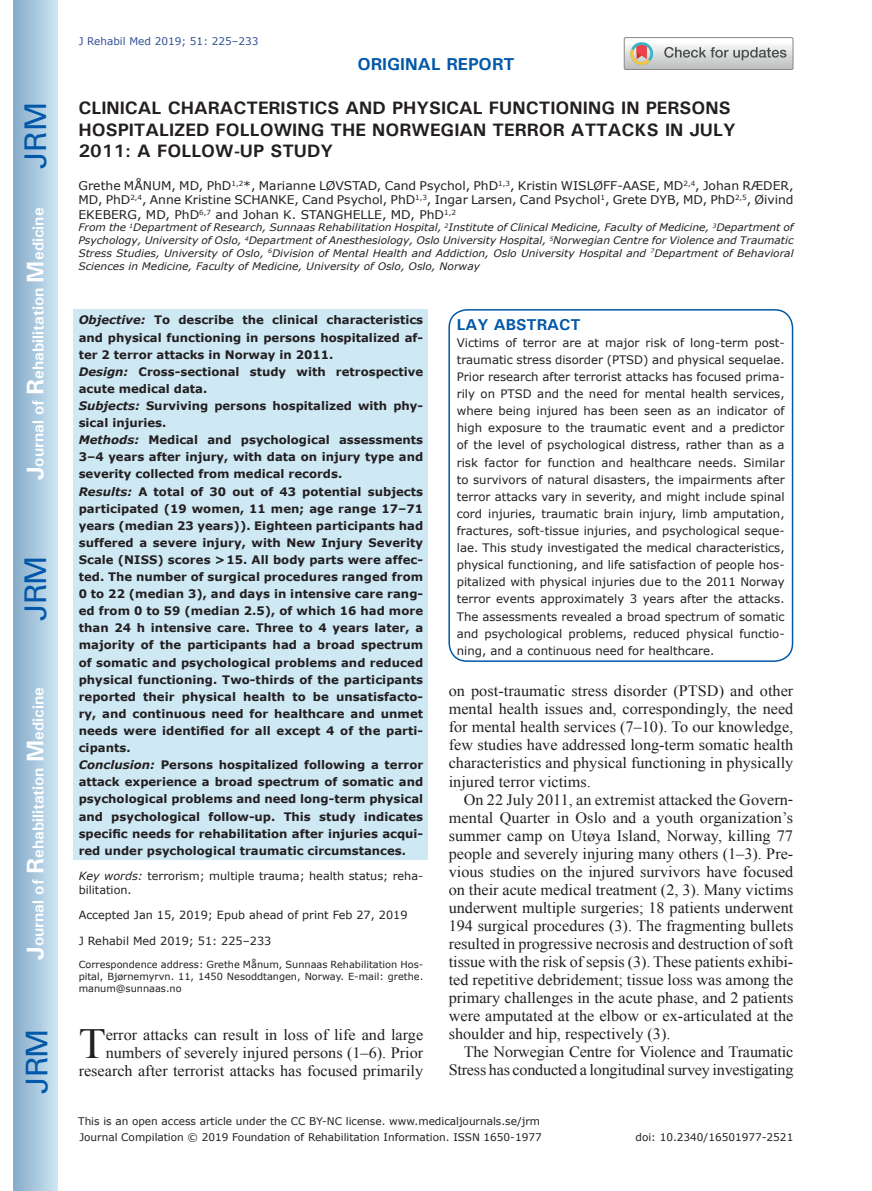
<style>
.page{position:relative;width:872px;height:1191px;background:#fff}
.page>*{position:absolute;margin:0;border:0;box-sizing:border-box;transform-origin:0 0}
.t1{font:42.9px "Times New Roman";color:#231f20}
.t2{font:30px "Univers";letter-spacing:-.03em;color:#0157a8}
.t3{font:700 18px/21.6px "Univers";color:#231f20}
.t4{font:700 17.25px "Univers";color:#0157a8}
.t5{font:15.75px/18px "Times New Roman";color:#231f20;text-align:right}
.t6{font:700 15.75px "Univers";color:#fff}
.t7{font:700 15.75px "Univers";color:#0157a8}
.t8{font:12px/14.4px "Verdana";color:#231f20;text-align:justify}
.t9{font:700 11.7px/17.1px "Verdana";color:#231f20}
.t10{font:11.7px/17.1px "Verdana";color:#231f20;text-align:justify}
.t11{font:11.25px/13.5px "Verdana";color:#231f20}
.t12{font:10.5px "Verdana";color:#231f20}
.t13{font:10.5px "Verdana";color:#324f95}
.t14{font:italic 10.35px/12.8px "Verdana";color:#231f20;text-align:justify}
.t15{font:9.75px/11.7px "Verdana";color:#231f20;text-align:justify}
.s1{font-size:24px}
.s2{font-style:italic}
</style>
<div class="page">
<div style="left:14px;top:0;width:43px;height:1191px;background:linear-gradient(to right,#88acca,#cbe5f2)"></div>
<div style="left:624px;top:37px;width:169px;height:33px;border:1px solid #888688;border-radius:2px"></div>
<svg style="left:624px;top:38px;width:169px;height:32px"></svg>
<div style="left:74px;top:309px;width:354px;height:550px;background:#cee8f4"></div>
<div style="left:448px;top:309px;width:345px;height:353px;border:2px solid #0157a8;border-radius:18px"></div>
<h2 class="t2" style="left:18px;top:169px;width:68px;rotate:-90deg">JRM</h2>
<h3 class="t6" style="left:28px;top:480px;width:274px;rotate:-90deg"><span class="s1">J</span>ournal of <span class="s1">R</span>ehabilitation <span class="s1">M</span>edicine</h3>
<h2 class="t2" style="left:18px;top:620px;width:67px;rotate:-90deg">JRM</h2>
<h3 class="t6" style="left:28px;top:959px;width:274px;rotate:-90deg"><span class="s1">J</span>ournal of <span class="s1">R</span>ehabilitation <span class="s1">M</span>edicine</h3>
<h2 class="t2" style="left:19px;top:1093px;width:67px;rotate:-90deg">JRM</h2>
<p class="t13" style="left:79px;top:34px;width:181px">J Rehabil Med 2019; 51: 225–233</p>
<h3 class="t4" style="left:357px;top:53px;width:159px">ORIGINAL REPORT</h3>
<h3 class="t3" style="left:78px;top:97px;width:659px">CLINICAL CHARACTERISTICS AND PHYSICAL FUNCTIONING IN PERSONS<br>HOSPITALIZED FOLLOWING THE NORWEGIAN TERROR ATTACKS IN JULY<br>2011: A FOLLOW-UP STUDY</h3>
<p class="t8" style="left:78px;top:178px;width:716px">Grethe MÅNUM, MD, PhD<sup>1,2</sup>*, Marianne LØVSTAD, Cand Psychol, PhD<sup>1,3</sup>, Kristin WISLØFF-AASE, MD<sup>2,4</sup>, Johan RÆDER, MD, PhD<sup>2,4</sup>, Anne Kristine SCHANKE, Cand Psychol, PhD<sup>1,3</sup>, Ingar Larsen, Cand Psychol<sup>1</sup>, Grete DYB, MD, PhD<sup>2,5</sup>, Øivind EKEBERG, MD, PhD<sup>6,7</sup> and Johan K. STANGHELLE, MD, PhD<sup>1,2</sup></p>
<p class="t14" style="left:78px;top:221px;width:716px">From the <sup>1</sup>Department of Research, Sunnaas Rehabilitation Hospital, <sup>2</sup>Institute of Clinical Medicine, Faculty of Medicine, <sup>3</sup>Department of Psychology, University of Oslo, <sup>4</sup>Department of Anesthesiology, Oslo University Hospital, <sup>5</sup>Norwegian Centre for Violence and Traumatic Stress Studies, University of Oslo, <sup>6</sup>Division of Mental Health and Addiction, Oslo University Hospital and <sup>7</sup>Department of Behavioral Sciences in Medicine, Faculty of Medicine, University of Oslo, Oslo, Norway</p>
<p class="t9" style="left:79px;top:311px;width:346px"><span class="s2">Objective:</span> To describe the clinical characteristics and physical functioning in persons hospitalized af&shy;ter 2 terror attacks in Norway in 2011.<br><span class="s2">Design:</span> Cross-sectional study with retrospective acute medical data.<br><span class="s2">Subjects:</span> Surviving persons hospitalized with phy&shy;sical injuries.<br><span class="s2">Methods:</span> Medical and psychological assessments 3–4 years after injury, with data on injury type and severity collected from medical records.<br><span class="s2">Results:</span> A total of 30 out of 43 potential subjects participated (19 women, 11 men; age range 17–71 years (median 23 years)). Eighteen participants had suffered a severe injury, with New Injury Severity Scale (NISS) scores &gt;15. All body parts were affec&shy;ted. The number of surgical procedures ranged from 0 to 22 (median 3), and days in intensive care rang&shy;ed from 0 to 59 (median 2.5), of which 16 had more than 24 h intensive care. Three to 4 years later, a majority of the participants had a broad spectrum of somatic and psychological problems and reduced physical functioning. Two-thirds of the participants reported their physical health to be unsatisfacto&shy;ry, and continuous need for healthcare and unmet needs were identified for all except 4 of the parti&shy;cipants.<br><span class="s2">Conclusion:</span> Persons hospitalized following a terror attack experience a broad spectrum of somatic and psychological problems and need long-term physical and psychological follow-up. This study indicates specific needs for rehabilitation after injuries acqui&shy;red under psychological traumatic circumstances.</p>
<p class="t11" style="left:79px;top:869px;width:346px"><span class="s2">Key words:</span> terrorism; multiple trauma; health status; reha&shy;bilitation.</p>
<p class="t11" style="left:79px;top:908px;width:330px">Accepted Jan 15, 2019; Epub ahead of print Feb 27, 2019</p>
<p class="t11" style="left:79px;top:933px;width:194px">J Rehabil Med 2019; 51: 225–233</p>
<p class="t15" style="left:79px;top:959px;width:346px">Correspondence address: Grethe Månum, Sunnaas Rehabilitation Hos&shy;pital, Bjørnemyrvn. 11, 1450 Nesoddtangen, Norway. E-mail: grethe. manum@sunnaas.no</p>
<h1 class="t1" style="left:79px;top:1014px;width:29px">T</h1>
<h3 class="t5" style="left:79px;top:1025px;width:346px">error attacks can result in loss of life and large numbers of severely injured persons (1–6). Prior research after terrorist attacks has focused primarily</h3>
<h3 class="t7" style="left:457px;top:314px;width:125px">LAY ABSTRACT</h3>
<p class="t10" style="left:457px;top:334px;width:329px">Victims of terror are at major risk of long-term post&shy;traumatic stress disorder (PTSD) and physical sequelae.<br>Prior research after terrorist attacks has focused prima&shy;rily on PTSD and the need for mental health services, where being injured has been seen as an indicator of high exposure to the traumatic event and a predictor of the level of psychological distress, rather than as a risk factor for function and healthcare needs. Similar to survivors of natural disasters, the impairments after terror attacks vary in severity, and might include spinal cord injuries, traumatic brain injury, limb amputation, fractures, soft-tissue injuries, and psychological seque&shy;lae. This study investigated the medical characteristics, physical functioning, and life satisfaction of people hos&shy;pitalized with physical injuries due to the 2011 Norway terror events approximately 3 years after the attacks.<br>The assessments revealed a broad spectrum of somatic and psychological problems, reduced physical functio&shy;ning, and a continuous need for healthcare.</p>
<p class="t5" style="left:449px;top:682px;width:346px;text-align:justify">on post-traumatic stress disorder (PTSD) and other mental health issues and, correspondingly, the need for mental health services (7–10). To our knowledge, few studies have addressed long-term somatic health characteristics and physical functioning in physically injured terror victims.</p>
<p class="t5" style="left:449px;top:790px;width:346px;text-align:justify;text-indent:15px">On 22 July 2011, an extremist attacked the Govern&shy;mental Quarter in Oslo and a youth organization’s summer camp on Utøya Island, Norway, killing 77 people and severely injuring many others (1–3). Pre&shy;vious studies on the injured survivors have focused on their acute medical treatment (2, 3). Many victims underwent multiple surgeries; 18 patients underwent 194 surgical procedures (3). The fragmenting bullets resulted in progressive necrosis and destruction of soft tissue with the risk of sepsis (3). These patients exhibi&shy;ted repetitive debridement; tissue loss was among the primary challenges in the acute phase, and 2 patients were amputated at the elbow or ex-articulated at the shoulder and hip, respectively (3).</p>
<h3 class="t5" style="left:449px;top:1042px;width:346px">The Norwegian Centre for Violence and Traumatic<br>Stress has conducted a longitudinal survey investigating</h3>
<p class="t12" style="left:78px;top:1114px;width:463px">This is an open access article under the CC BY-NC license. www.medicaljournals.se/jrm</p>
<p class="t12" style="left:79px;top:1130px;width:464px">Journal Compilation © 2019 Foundation of Rehabilitation Information. ISSN 1650-1977</p>
<p class="t12" style="left:635px;top:1130px;width:159px">doi: 10.2340/16501977-2521</p>
</div>
